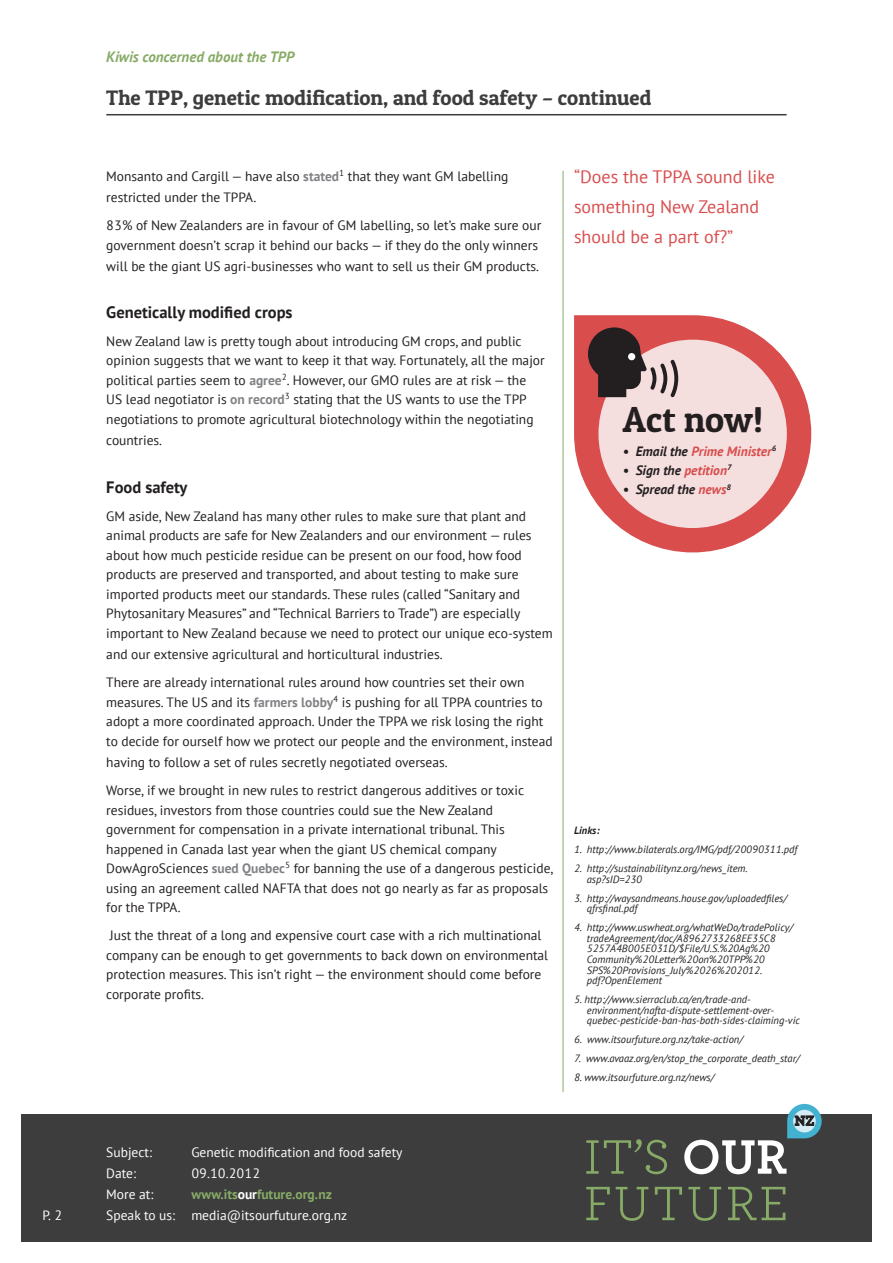
<style>
.page{position:relative;width:893px;height:1263px;background:#fff}
.page>*{position:absolute;margin:0;border:0;box-sizing:border-box;transform-origin:0 0}
.head_1{font:36px "Patua One";color:#231f20}
.head_1-2{font:21px "Patua One";color:#3d3d3d}
.body{font:18px/30px "PT Sans";color:#d94d4d}
.head_2{font:700 16.5px "PT Sans";color:#231f20}
.t1{font:italic 700 15px "PT Sans";color:#87ab66}
.body-2{font:13.5px/19.5px "PT Sans";color:#231f20}
.t2{font:13.5px "PT Sans";color:#fff}
.t3{font:italic 700 13.5px "PT Sans";color:#231f20}
.t4{font:700 13.5px "PT Sans";color:#87ab66}
.t5{font:italic 700 13.5px "PT Sans";color:#d94d4d}
.t6{font:italic 10.5px/10.5px "PT Sans";color:#231f20}
.t7{font:italic 700 10.5px "PT Sans";color:#231f20}
.s1{font-weight:700;color:#808285}
.s2{color:#231f20}
.s3{color:#d94d4d}
.s4{color:#fff}
</style>
<div class="page">
<div style="left:21px;top:1114px;width:851px;height:128px;background:#3d3d3d"></div>
<svg style="left:586px;top:1187px;width:199px;height:34px"></svg>
<svg style="left:586px;top:1139px;width:81px;height:35px"></svg>
<svg style="left:684px;top:1104px;width:138px;height:70px"></svg>
<hr style="left:106px;top:114px;width:681px;height:1px;background:#3d3d3d">
<hr style="left:563px;top:171px;width:1px;height:921px;background:#87ab66">
<svg style="left:574px;top:315px;width:237px;height:237px;fill:#d94d4d"></svg>
<div style="left:598px;top:340px;width:189px;height:188px;background:#f5dede;border-radius:50%"></div>
<svg style="left:588px;top:327px;width:90px;height:70px"></svg>
<p class="t2" style="left:43px;top:1207px;width:21px">P. 2</p>
<p class="t1" style="left:106px;top:46px;width:190px">Kiwis concerned about the TPP</p>
<p class="head_1-2" style="left:106px;top:85px;width:547px">The TPP, genetic modification, and food safety – continued</p>
<p class="body-2" style="left:106px;top:165px;width:403px;line-height:21.6px">Monsanto and Cargill — have also <span class="s1">stated</span><sup>1</sup> that they want GM labelling restricted under the TPPA.</p>
<p class="body-2" style="left:106px;top:215px;width:436px">83% of New Zealanders are in favour of GM labelling, so let’s make sure our government doesn’t scrap it behind our backs — if they do the only winners</p>
<p class="body-2" style="left:106px;top:256px;width:434px">will be the giant US agri-businesses who want to sell us their GM products.</p>
<p class="head_2" style="left:106px;top:301px;width:188px">Genetically modified crops</p>
<p class="body-2" style="left:106px;top:331px;width:440px">New Zealand law is pretty tough about introducing GM crops, and public opinion suggests that we want to keep it that way. Fortunately, all the major political parties seem to <span class="s1">agree</span><sup>2</sup>. However, our GMO rules are at risk — the US lead negotiator is <span class="s1">on record</span><sup>3</sup> stating that the US wants to use the TPP negotiations to promote agricultural biotechnology within the negotiating</p>
<p class="body-2" style="left:106px;top:431px;width:57px">countries.</p>
<p class="head_2" style="left:106px;top:476px;width:83px">Food safety</p>
<p class="body-2" style="left:106px;top:506px;width:448px">GM aside, New Zealand has many other rules to make sure that plant and animal products are safe for New Zealanders and our environment — rules about how much pesticide residue can be present on our food, how food products are preserved and transported, and about testing to make sure imported products meet our standards. These rules (called “Sanitary and Phytosanitary Measures” and “Technical Barriers to Trade”) are especially important to New Zealand because we need to protect our unique eco-system</p>
<p class="body-2" style="left:106px;top:644px;width:338px">and our extensive agricultural and horticultural industries.</p>
<p class="body-2" style="left:106px;top:672px;width:448px">There are already international rules around how countries set their own measures. The US and its <span class="s1">farmers lobby</span><sup>4</sup> is pushing for all TPPA countries to adopt a more coordinated approach. Under the TPPA we risk losing the right to decide for ourself how we protect our people and the environment, instead</p>
<p class="body-2" style="left:106px;top:752px;width:343px">having to follow a set of rules secretly negotiated overseas.</p>
<p class="body-2" style="left:106px;top:780px;width:448px">Worse, if we brought in new rules to restrict dangerous additives or toxic residues, investors from those countries could sue the New Zealand government for compensation in a private international tribunal. This happened in Canada last year when the giant US chemical company DowAgroSciences <span class="s1">sued Quebec</span><sup>5</sup> for banning the use of a dangerous pesticide, using an agreement called NAFTA that does not go nearly as far as proposals for the TPPA.</p>
<p class="body-2" style="left:106px;top:925px;width:443px">Just the threat of a long and expensive court case with a rich multinational company can be enough to get governments to back down on environmental protection measures. This isn’t right — the environment should come before corporate profits.</p>
<p class="body" style="left:574px;top:161px;width:202px">“Does the TPPA sound like something New Zealand should be a part of?”</p>
<p class="head_1" style="left:623px;top:397px;width:142px">Act now!</p>
<p class="t5" style="left:623px;top:442px;width:155px"><span class="s2">• Email the</span> Prime Minister<sup>6</sup></p>
<p class="t3" style="left:623px;top:461px;width:110px">• Sign the <span class="s3">petition</span><sup>7</sup></p>
<p class="t3" style="left:623px;top:480px;width:110px">• Spread the <span class="s3">news</span><sup>8</sup></p>
<p class="t7" style="left:574px;top:824px;width:27px">Links:</p>
<p class="t6" style="left:574px;top:844px;width:225px">1. http://www.bilaterals.org/IMG/pdf/20090311.pdf</p>
<p class="t6" style="left:587px;top:863px;width:162px;text-indent:-13px">2. http://sustainabilitynz.org/news_item. asp?sID=230</p>
<p class="t6" style="left:587px;top:893px;width:202px;text-indent:-13px">3. http://waysandmeans.house.gov/uploadedfiles/ qfrsfinal.pdf</p>
<p class="t6" style="left:587px;top:922px;width:208px;text-indent:-13px">4. http://www.uswheat.org/whatWeDo/tradePolicy/ tradeAgreement/doc/A8962733268EE35C8<br>5257A4B005E031D/$File/U.S.%20Ag%20<br>Community%20Letter%20on%20TPP%20<br>SPS%20Provisions_July%2026%202012. pdf?OpenElement</p>
<p class="t6" style="left:587px;top:994px;width:214px;text-indent:-13px">5. http://www.sierraclub.ca/en/trade-and&shy;environment/nafta-dispute-settlement-over&shy;quebec-pesticide-ban-has-both-sides-claiming-vic</p>
<p class="t6" style="left:574px;top:1034px;width:170px">6. www.itsourfuture.org.nz/take-action/</p>
<p class="t6" style="left:574px;top:1053px;width:227px">7. www.avaaz.org/en/stop_the_corporate_death_star/</p>
<p class="t6" style="left:574px;top:1072px;width:142px">8. www.itsourfuture.org.nz/news/</p>
<p class="t2" style="left:106px;top:1144px;width:48px">Subject:</p>
<p class="t2" style="left:191px;top:1144px;width:213px">Genetic modification and food safety</p>
<p class="t2" style="left:106px;top:1165px;width:32px">Date:</p>
<p class="t2" style="left:191px;top:1165px;width:70px">09.10.2012</p>
<p class="t2" style="left:106px;top:1186px;width:49px">More at:</p>
<p class="t4" style="left:191px;top:1186px;width:142px">www.its<span class="s4">our</span>future.org.nz</p>
<p class="t2" style="left:106px;top:1207px;width:242px">Speak to us: media@itsourfuture.org.nz</p>
</div>
